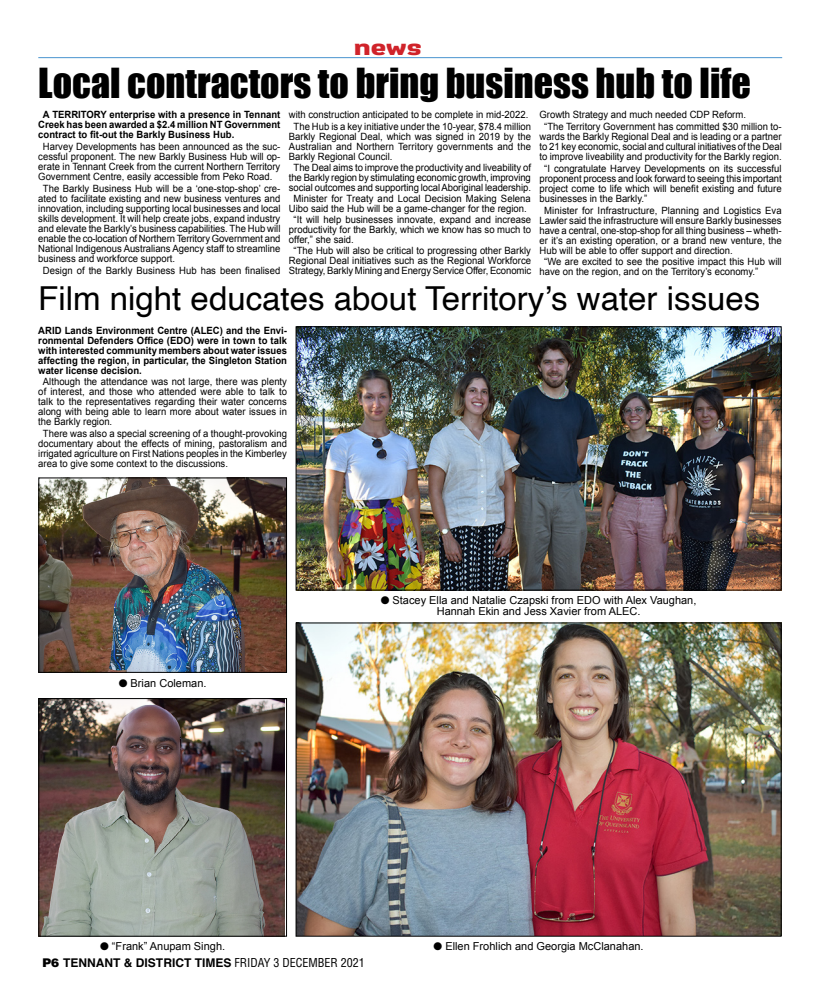
<style>
.page{position:relative;width:820px;height:993px;background:#fff}
.page>*{position:absolute;margin:0;border:0;box-sizing:border-box;transform-origin:0 0}
.t1{font:38px "Impact";color:#000}
.t2{font:33px "Helvetica";color:#000}
.t3{font:800 20px "Scarlet";color:#d0232a;scale:1.39 1}
.t4{font:700 12px "Helvetica";color:#000}
.t5{font:11px/11px "Arial";color:#000;text-align:center}
.t6{font:10px/10px "Arial";color:#000;text-align:justify;scale:.95 1}
.t7{font:700 10px/10px "Arial";color:#000;text-align:justify;scale:.95 1}
.s1{font-weight:900}
.s2{font-weight:400;font-stretch:condensed}
</style>
<div class="page">
<hr style="left:38px;top:57px;width:743px;height:1px;background:#4994d0">
<img style="left:297px;top:328px;width:482px;height:260px">
<div style="left:295px;top:326px;width:486px;height:264px;border:1px solid #000"></div>
<img style="left:297px;top:624px;width:482px;height:310px">
<div style="left:295px;top:622px;width:486px;height:314px;border:1px solid #000"></div>
<img style="left:40px;top:479px;width:245px;height:191px">
<div style="left:38px;top:477px;width:249px;height:195px;border:1px solid #000"></div>
<img style="left:40px;top:699px;width:244px;height:235px">
<div style="left:38px;top:697px;width:249px;height:239px;border:1px solid #000"></div>
<h3 class="t3" style="left:353px;top:34px;width:50px">news</h3>
<h1 class="t1" style="left:38px;top:54px;width:713px">Local contractors to bring business hub to life</h1>
<p class="t7" style="left:38px;top:110px;width:256px;text-indent:5px">A TERRITORY enterprise with a presence in Tennant Creek has been awarded a $2.4 million NT Government contract to fit-out the Barkly Business Hub.</p>
<p class="t6" style="left:38px;top:142px;width:256px;text-indent:5px">Harvey Developments has been announced as the suc&shy;cessful proponent. The new Barkly Business Hub will op&shy;erate in Tennant Creek from the current Northern Territory Government Centre, easily accessible from Peko Road.</p>
<p class="t6" style="left:38px;top:183px;width:256px;text-indent:5px">The Barkly Business Hub will be a ‘one-stop-shop’ cre&shy;ated to facilitate existing and new business ventures and innovation, including supporting local businesses and local skills development. It will help create jobs, expand industry and elevate the Barkly’s business capabilities. The Hub will enable the co-location of Northern Territory Government and National Indigenous Australians Agency staff to streamline business and workforce support.</p>
<p class="t6" style="left:43px;top:265px;width:251px">Design of the Barkly Business Hub has been finalised</p>
<p class="t6" style="left:544px;top:109px;width:251px;line-height:11.7px;text-indent:-5px">Growth Strategy and much needed CDP Reform.<br>“The Territory Government has committed $30 million to-</p>
<p class="t6" style="left:539px;top:132px;width:256px">wards the Barkly Regional Deal and is leading or a partner to 21 key economic, social and cultural initiatives of the Deal to improve liveability and productivity for the Barkly region.</p>
<p class="t6" style="left:539px;top:163px;width:256px;text-indent:5px">“I congratulate Harvey Developments on its successful proponent process and look forward to seeing this important project come to life which will benefit existing and future businesses in the Barkly.”</p>
<p class="t6" style="left:539px;top:205px;width:256px;text-indent:5px">Minister for Infrastructure, Planning and Logistics Eva Lawler said the infrastructure will ensure Barkly businesses have a central, one-stop-shop for all thing business – wheth&shy;er it’s an existing operation, or a brand new venture, the Hub will be able to offer support and direction.</p>
<p class="t6" style="left:539px;top:257px;width:256px;text-indent:5px">“We are excited to see the positive impact this Hub will have on the region, and on the Territory’s economy.”</p>
<h2 class="t2" style="left:38px;top:273px;width:723px">Film night educates about Territory’s water issues</h2>
<p class="t7" style="left:38px;top:325px;width:263px">ARID Lands Environment Centre (ALEC) and the Envi&shy;ronmental Defenders Office (EDO) were in town to talk with interested community members about water issues affecting the region, in particular, the Singleton Station water license decision.</p>
<p class="t6" style="left:38px;top:377px;width:263px;text-indent:5px">Although the attendance was not large, there was plenty of interest, and those who attended were able to talk to talk to the representatives regarding their water concerns along with being able to learn more about water issues in the Barkly region.</p>
<p class="t6" style="left:38px;top:428px;width:263px;text-indent:5px">There was also a special screening of a thought-provoking documentary about the effects of mining, pastoralism and irrigated agriculture on First Nations peoples in the Kimberley area to give some context to the discussions.</p>
<p class="t6" style="left:289px;top:109px;width:256px;line-height:11.1px;text-align:center">with construction anticipated to be complete in mid-2022.<br>The Hub is a key initiative under the 10-year, $78.4 million</p>
<p class="t6" style="left:289px;top:131px;width:256px">Barkly Regional Deal, which was signed in 2019 by the Australian and Northern Territory governments and the Barkly Regional Council.</p>
<p class="t6" style="left:289px;top:162px;width:256px;text-align:center">The Deal aims to improve the productivity and liveability of the Barkly region by stimulating economic growth, improving social outcomes and supporting local Aboriginal leadership.</p>
<p class="t6" style="left:289px;top:193px;width:256px;text-align:center">Minister for Treaty and Local Decision Making Selena<br>Uibo said the Hub will be a game-changer for the region.</p>
<p class="t6" style="left:289px;top:214px;width:256px;text-indent:5px">“It will help businesses innovate, expand and increase productivity for the Barkly, which we know has so much to offer,” she said.</p>
<p class="t6" style="left:289px;top:246px;width:256px;text-align:center">“The Hub will also be critical to progressing other Barkly<br>Regional Deal initiatives such as the Regional Workforce<br>Strategy, Barkly Mining and Energy Service Offer, Economic</p>
<p class="t5" style="left:119px;top:678px;width:89px">● Brian Coleman.</p>
<p class="t5" style="left:380px;top:594px;width:317px">● Stacey Ella and Natalie Czapski from EDO with Alex Vaughan,<br>Hannah Ekin and Jess Xavier from ALEC.</p>
<p class="t5" style="left:100px;top:940px;width:126px">● “Frank” Anupam Singh.</p>
<p class="t5" style="left:433px;top:940px;width:211px">● Ellen Frohlich and Georgia McClanahan.</p>
<p class="t4" style="left:43px;top:951px;width:324px"><span class="s1">P6</span> TENNANT &amp; DISTRICT TIMES <span class="s2">FRIDAY 3 DECEMBER 2021</span></p>
</div>
